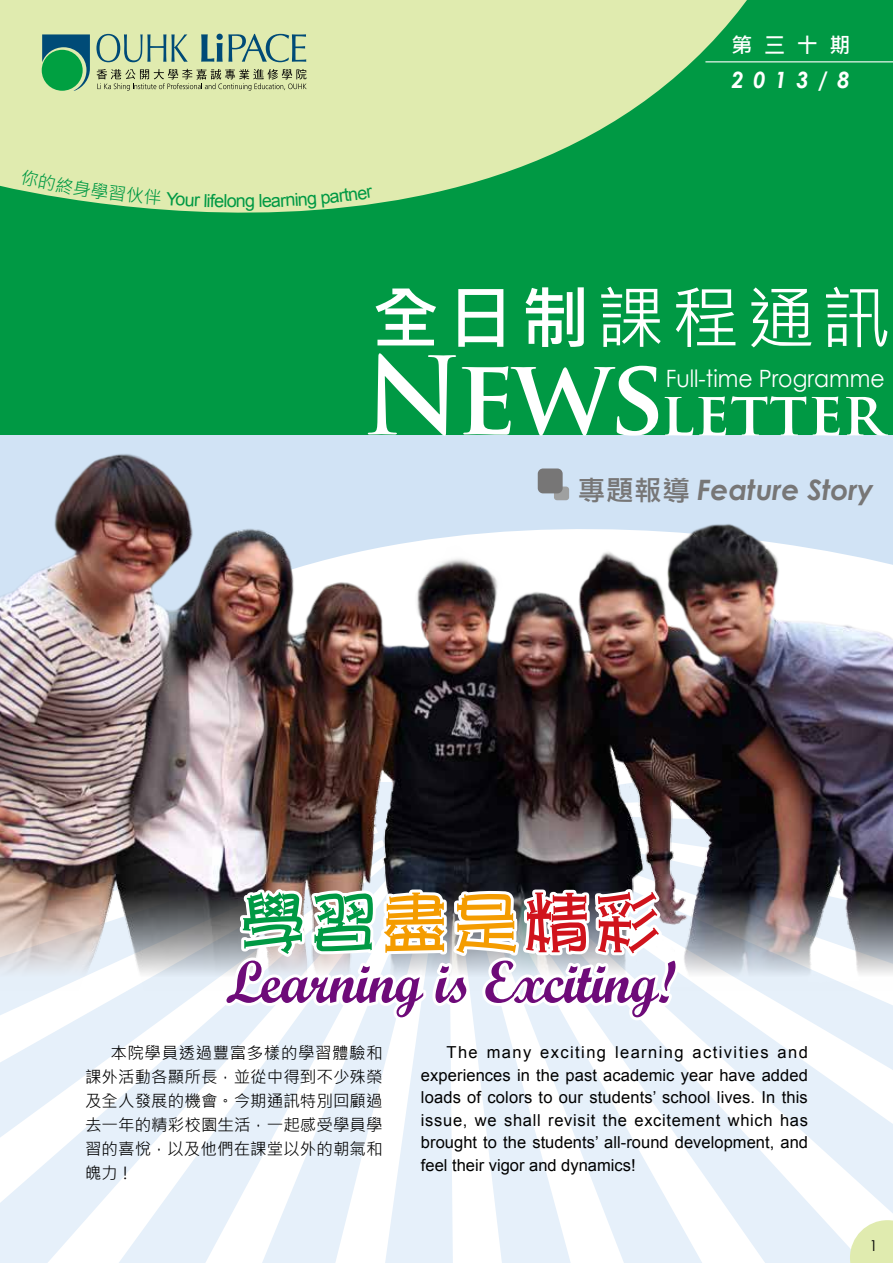
<style>
.page{position:relative;width:893px;height:1263px;background:#fff}
.page>*{position:absolute;margin:0;border:0;box-sizing:border-box;transform-origin:0 0}
.t1{font:68.25px "Microsoft Jheng Hei";color:#fff}
.t2{font:700 60px "Trajan Pro";letter-spacing:.015em;color:#fff}
.t3{font:italic 700 28.2px "Century Gothic";color:#777676}
.t4{font:23.85px "Century Gothic";color:#fff;scale:.92 1}
.t5{font:italic 700 22.5px "Century Gothic";color:#fff}
.t6{font:700 21px "Microsoft Jheng Hei";color:#fff}
.t7{font:18px "Arial";color:#094}
.t8{font:16.5px/22.5px "Arial";color:#000;text-align:justify}
.t9{font:16.5px/24px "Microsoft Jheng Hei";letter-spacing:.005em;color:#000;text-align:justify}
.t10{font:15px "Century Gothic";color:#000}
.s1{font-weight:700}
.s2{font-size:105px}
.s3{font-family:"Microsoft Jheng Hei";font-style:normal}
</style>
<div class="page">
<svg style="left:0;top:991px;width:893px;height:272px;fill:#e6f0fa"></svg>
<img style="left:0;top:435px;width:893px;height:556px">
<div style="left:0;top:0;width:893px;height:435px;background:#094"></div>
<svg style="left:0;top:0;width:893px;height:213px;fill:#e0ebaf"></svg>
<svg style="left:42px;top:34px;width:48px;height:57px"></svg>
<div style="left:42px;top:50px;width:41px;height:41px;background:#00a041;border-radius:50%"></div>
<svg style="left:97px;top:69px;width:210px;height:22px"></svg>
<svg style="left:201px;top:34px;width:105px;height:28px"></svg>
<svg style="left:96px;top:34px;width:92px;height:28px"></svg>
<hr style="left:705px;top:61px;width:188px;height:1px;background:#fff">
<img style="left:219px;top:751px;width:464px;height:274px">
<svg style="left:850px;top:1220px;width:43px;height:43px"></svg>
<svg style="left:20px;top:168px;width:174px;height:39px"></svg>
<svg style="left:215px;top:194px;width:11px;height:14px"></svg>
<svg style="left:246px;top:188px;width:127px;height:23px"></svg>
<p class="t7" style="left:194px;top:188px;width:23px;rotate:2deg">r lif</p>
<p class="t7" style="left:227px;top:189px;width:21px">on</p>
<p class="t6" style="left:731px;top:32px;width:121px">第三十期</p>
<h3 class="t5" style="left:731px;top:65px;width:120px">2013/8</h3>
<h1 class="t1" style="left:371px;top:276px;width:520px"><span class="s1">全日制</span>課程通訊</h1>
<h2 class="t2" style="left:363px;top:376px;width:522px"><span class="s2">News</span>letter</h2>
<h3 class="t4" style="left:666px;top:364px;width:239px">Full-time Programme</h3>
<h3 class="t3" style="left:578px;top:471px;width:298px"><span class="s3">專題報導</span> Feature Story</h3>
<p class="t9" style="left:85px;top:1040px;width:299px;text-indent:26px">本院學員透過豐富多樣的學習體驗和課外活動各顯所長，並從中得到不少殊榮及全人發展的機會。今期通訊特別回顧過去一年的精彩校園生活，一起感受學員學習的喜悅，以及他們在課堂以外的朝氣和魄力！</p>
<p class="t8" style="left:421px;top:1041px;width:389px;text-indent:26px">The many exciting learning activities and experiences in the past academic year have added loads of colors to our students’ school lives. In this issue, we shall revisit the excitement which has brought to the students’ all-round development, and feel their vigor and dynamics!</p>
<p class="t10" style="left:869px;top:1237px;width:10px">1</p>
</div>
